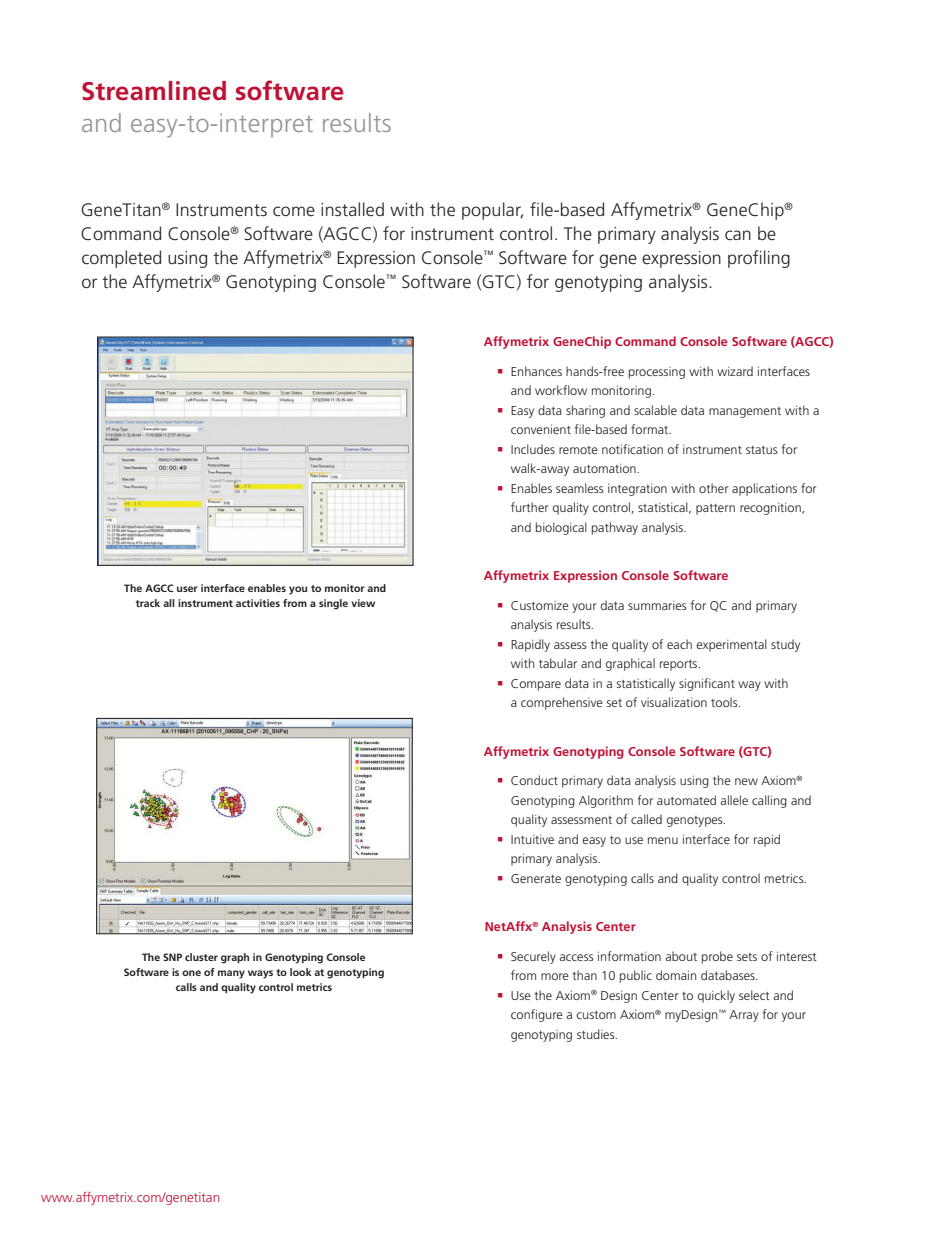
<style>
.page{position:relative;width:945px;height:1242px;background:#fff}
.page>*{position:absolute;margin:0;border:0;box-sizing:border-box;transform-origin:0 0}
.t1{font:300 25.5px "Frutiger LT Std";letter-spacing:.01em;color:#939598}
.t2{font:700 25.5px "Frutiger LT Std";letter-spacing:.01em;color:#bf1134}
.t3{font:300 18px/24px "Frutiger LT Std";letter-spacing:.005em;color:#231f20}
.t4{font:300 13.5px "Frutiger LT Std";color:#bf1134}
.t5{font:300 12.75px/19.5px "Frutiger LT Std";letter-spacing:.005em;color:#231f20}
.t6{font:700 12.75px "Frutiger LT Std";letter-spacing:.005em;color:#bf1134}
.t7{font:700 10.5px/15px "Frutiger LT Std";color:#231f20;text-align:center}
</style>
<div class="page">
<img style="left:99px;top:339px;width:312px;height:225px">
<div style="left:97px;top:337px;width:316px;height:229px;border:1px solid #231f20"></div>
<img style="left:98px;top:720px;width:313px;height:212px">
<div style="left:96px;top:718px;width:317px;height:216px;border:1px solid #231f20"></div>
<h1 class="t2" style="left:81px;top:76px;width:265px">Streamlined software</h1>
<h1 class="t1" style="left:81px;top:108px;width:312px">and easy-to-interpret results</h1>
<p class="t3" style="left:81px;top:198px;width:714px">GeneTitan<sup>®</sup> Instruments come installed with the popular, file-based Affymetrix<sup>®</sup> GeneChip<sup>® </sup>Command Console<sup>®</sup> Software (AGCC) for instrument control. The primary analysis can be completed using the Affymetrix<sup>®</sup> Expression Console<sup>™</sup> Software for gene expression profiling or the Affymetrix<sup>®</sup> Genotyping Console<sup>™</sup> Software (GTC) for genotyping analysis.</p>
<p class="t7" style="left:124px;top:581px;width:264px">The AGCC user interface enables you to monitor and track all instrument activities from a single view</p>
<p class="t7" style="left:124px;top:950px;width:262px">The SNP cluster graph in Genotyping Console<br>Software is one of many ways to look at genotyping calls and quality control metrics</p>
<p class="t4" style="left:41px;top:1190px;width:180px">www.affymetrix.com/genetitan</p>
<p class="t6" style="left:484px;top:335px;width:351px">Affymetrix GeneChip Command Console Software (AGCC)</p>
<p class="t5" style="left:511px;top:362px;width:310px">Enhances hands-free processing with wizard interfaces and workflow monitoring.<br>Easy data sharing and scalable data management with a convenient file-based format.<br>Includes remote notification of instrument status for walk-away automation.<br>Enables seamless integration with other applications for further quality control, statistical, pattern recognition, and biological pathway analysis.</p>
<p class="t6" style="left:484px;top:569px;width:246px">Affymetrix Expression Console Software</p>
<p class="t5" style="left:511px;top:596px;width:291px">Customize your data summaries for QC and primary analysis results.<br>Rapidly assess the quality of each experimental study with tabular and graphical reports.<br>Compare data in a statistically significant way with<br>a comprehensive set of visualization tools.</p>
<p class="t6" style="left:484px;top:744px;width:289px">Affymetrix Genotyping Console Software (GTC)</p>
<p class="t5" style="left:511px;top:771px;width:302px">Conduct primary data analysis using the new Axiom<sup>® </sup>Genotyping Algorithm for automated allele calling and quality assessment of called genotypes.<br>Intuitive and easy to use menu interface for rapid primary analysis.<br>Generate genotyping calls and quality control metrics.</p>
<p class="t6" style="left:485px;top:920px;width:152px">NetAffx<sup>®</sup> Analysis Center</p>
<p class="t5" style="left:511px;top:947px;width:307px">Securely access information about probe sets of interest from more than 10 public domain databases.<br>Use the Axiom<sup>®</sup> Design Center to quickly select and configure a custom Axiom<sup>®</sup> myDesign<sup>™</sup> Array for your genotyping studies.</p>
</div>
